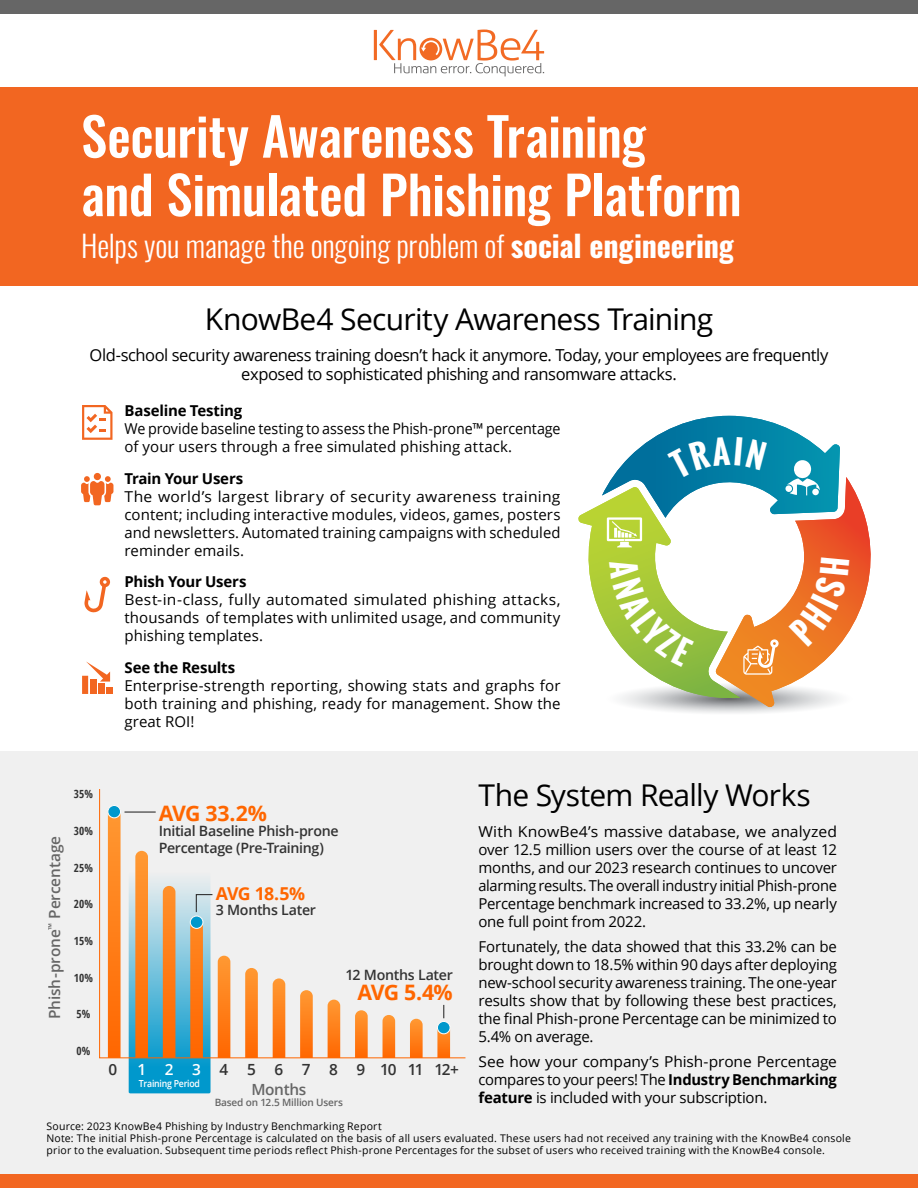
<style>
.page{position:relative;width:918px;height:1188px;background:#fff}
.page>*{position:absolute;margin:0;border:0;box-sizing:border-box;transform-origin:0 0}
.t1{font:500 52.5px/58.5px "Oswald";letter-spacing:-.005em;color:#fff}
.t2{font:30px "Open Sans";letter-spacing:-.025em;color:#000}
.t3{font:300 30px "Oswald";letter-spacing:-.005em;color:#fff}
.t4{font:700 21.3px "Open Sans";letter-spacing:-.04em;color:#f60}
.t5{font:700 17.7px "Open Sans";color:#f60}
.t6{font:16.5px/19.8px "Open Sans";letter-spacing:-.03em;color:#000;text-align:center}
.t7{font:600 15.45px "Open Sans";letter-spacing:-.01em;color:#666}
.t8{font:600 15.45px "Open Sans";letter-spacing:1.21em;color:#333}
.t9{font:15px/18px "Open Sans";color:#000;text-align:justify}
.t10{font:15px/18px "Open Sans";color:#000;text-align:justify;scale:1.04 1}
.t11{font:15px/18px "Open Sans";color:#000;text-align:justify;scale:1.05 1}
.t12{font:15px/18px "Open Sans";color:#000;scale:.95 1}
.t13{font:700 15px "Open Sans";letter-spacing:-.015em;color:#000}
.t14{font:600 14.25px/16.6px "Open Sans";letter-spacing:-.025em;color:#333}
.t15{font:700 condensed 11.25px "Open Sans";color:#333}
.t16{font:10.5px/12px "Open Sans";letter-spacing:.02em;color:#000}
.t17{font:600 10.05px "Open Sans";letter-spacing:-.02em;color:#666}
.t18{font:600 9.75px "Open Sans";letter-spacing:-.025em;color:#fff;scale:.9 1}
.t19{font:7.65px/16.4px "Open Sans";color:#000}
.s1{font-weight:700}
.s2{color:#fff}
</style>
<div class="page">
<div style="left:0;top:751px;width:918px;height:423px;background:#f0f0f0"></div>
<div style="left:0;top:87px;width:918px;height:199px;background:#f26621"></div>
<div style="left:0;top:0;width:918px;height:14px;background:#666"></div>
<svg style="left:82px;top:405px;width:31px;height:35px"></svg>
<svg style="left:81px;top:473px;width:32px;height:32px"></svg>
<svg style="left:84px;top:577px;width:26px;height:36px"></svg>
<svg style="left:82px;top:662px;width:30px;height:32px"></svg>
<div style="left:0;top:1174px;width:918px;height:14px;background:#f26621"></div>
<svg style="left:129px;top:1059px;width:82px;height:34px;background:#0298cc"></svg>
<svg style="left:99px;top:789px;width:366px;height:270px"></svg>
<svg style="left:374px;top:30px;width:170px;height:46px"></svg>
<svg style="left:578px;top:416px;width:293px;height:297px"></svg>
<h1 class="t1" style="left:81px;top:110px;width:662px">Security Awareness Training<br>and Simulated Phishing Platform</h1>
<h2 class="t3" style="left:81px;top:219px;width:654px">Helps you manage the ongoing problem of <span class="s1">social engineering</span></h2>
<h2 class="t2" style="left:205px;top:298px;width:510px">KnowBe4 Security Awareness Training</h2>
<p class="t6" style="left:90px;top:344px;width:740px">Old-school security awareness training doesn’t hack it anymore. Today, your employees are frequently exposed to sophisticated phishing and ransomware attacks.</p>
<p class="t13" style="left:124px;top:400px;width:119px">Baseline Testing</p>
<p class="t12" style="left:124px;top:420px;width:460px">We provide baseline testing to assess the Phish-prone™ percentage of your users through a free simulated phishing attack.</p>
<p class="t13" style="left:124px;top:468px;width:120px">Train Your Users</p>
<p class="t10" style="left:124px;top:487px;width:421px">The world’s largest library of security awareness training content; including interactive modules, videos, games, posters and newsletters. Automated training campaigns with scheduled reminder emails.</p>
<p class="t13" style="left:124px;top:571px;width:124px">Phish Your Users</p>
<p class="t10" style="left:124px;top:591px;width:421px">Best-in-class, fully automated simulated phishing attacks, thousands of templates with unlimited usage, and community phishing templates.</p>
<p class="t13" style="left:124px;top:657px;width:112px">See the Results</p>
<p class="t9" style="left:124px;top:676px;width:438px">Enterprise-strength reporting, showing stats and graphs for both training and phishing, ready for management. Show the great ROI!</p>
<p class="t7" style="left:44px;top:1019px;width:184px;rotate:-90deg">Phish-prone<sup>™</sup> Percentage</p>
<p class="t15" style="left:74px;top:786px;width:20px">35%</p>
<p class="t15" style="left:74px;top:823px;width:20px">30%</p>
<p class="t15" style="left:74px;top:860px;width:20px">25%</p>
<p class="t15" style="left:74px;top:896px;width:20px">20%</p>
<p class="t15" style="left:74px;top:933px;width:20px">15%</p>
<p class="t15" style="left:74px;top:970px;width:20px">10%</p>
<p class="t15" style="left:77px;top:1007px;width:15px">5%</p>
<p class="t15" style="left:77px;top:1043px;width:15px">0%</p>
<h3 class="t4" style="left:159px;top:798px;width:110px">AVG 33.2%</h3>
<p class="t14" style="left:159px;top:822px;width:181px">Initial Baseline Phish-prone<br>Percentage (Pre-Training)</p>
<p class="t5" style="left:216px;top:881px;width:91px">AVG 18.5%</p>
<p class="t14" style="left:216px;top:902px;width:102px">3 Months Later</p>
<p class="t14" style="left:346px;top:967px;width:109px">12 Months Later</p>
<h3 class="t4" style="left:357px;top:978px;width:97px">AVG 5.4%</h3>
<p class="t8" style="left:109px;top:1058px;width:10px">0</p>
<p class="t8" style="left:137px;top:1058px;width:323px"><span class="s2">123</span>456789101112+</p>
<p class="t18" style="left:139px;top:1077px;width:70px">Training Period</p>
<p class="t7" style="left:251px;top:1078px;width:56px">Months</p>
<p class="t17" style="left:215px;top:1095px;width:130px">Based on 12.5 Million Users</p>
<h2 class="t2" style="left:478px;top:774px;width:334px">The System Really Works</h2>
<p class="t11" style="left:478px;top:822px;width:343px">With KnowBe4’s massive database, we analyzed over 12.5 million users over the course of at least 12 months, and our 2023 research continues to uncover alarming results. The overall industry initial Phish-prone Percentage benchmark increased to 33.2%, up nearly one full point from 2022.</p>
<p class="t9" style="left:478px;top:937px;width:360px">Fortunately, the data showed that this 33.2% can be brought down to 18.5% within 90 days after deploying new-school security awareness training. The one-year results show that by following these best practices, the final Phish-prone Percentage can be minimized to 5.4% on average.</p>
<p class="t9" style="left:478px;top:1052px;width:360px">See how your company’s Phish-prone Percentage compares to your peers! The <span class="s1">Industry Benchmarking feature</span> is included with your subscription.</p>
<p class="t19" style="left:48px;top:1116px;width:392px">Source: 2023 KnowBe4 Phishing by Industry Benchmarking Report<br>Note: The initial Phish-prone Percentage is calculated on the basis of all users evaluated. These users had not</p>
<p class="t19" style="left:48px;top:1141px;width:374px">received any training with the KnowBe4 console prior to the evaluation. Subsequent time periods reflect</p>
<p class="t16" style="left:46px;top:1120px;width:806px">Source: 2023 KnowBe4 Phishing by Industry Benchmarking Report<br>Note: The initial Phish-prone Percentage is calculated on the basis of all users evaluated. These users had not received any training with the KnowBe4 console prior to the evaluation. Subsequent time periods reflect Phish-prone Percentages for the subset of users who received training with the KnowBe4 console.</p>
</div>
